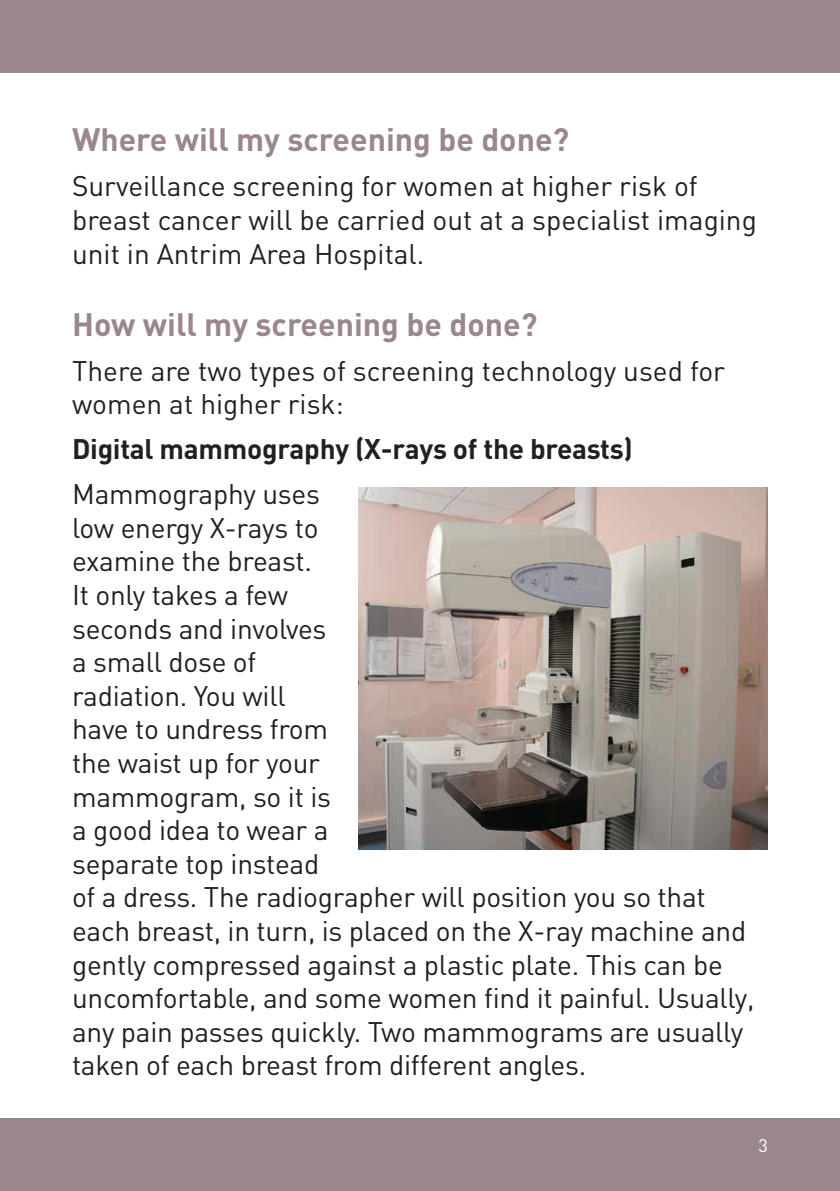
<style>
.page{position:relative;width:840px;height:1191px;background:#fff}
.page>*{position:absolute;margin:0;border:0;box-sizing:border-box;transform-origin:0 0}
.t1{font:700 32px "DIN";color:#9a868f}
.t2{font:28px/33.6px "DIN";letter-spacing:-.01em;color:#231f20}
.t3{font:700 28px "DIN";letter-spacing:-.01em;color:#231f20}
.t4{font:18px "DIN";color:#fff}
</style>
<div class="page">
<div style="left:0;top:1118px;width:839px;height:73px;background:#9a868f"></div>
<div style="left:0;top:0;width:839px;height:72px;background:#9a868f"></div>
<img style="left:358px;top:488px;width:409px;height:361px">
<p class="t1" style="left:72px;top:119px;width:498px">Where will my screening be done?</p>
<p class="t2" style="left:72px;top:169px;width:686px">Surveillance screening for women at higher risk of breast cancer will be carried out at a specialist imaging unit in Antrim Area Hospital.</p>
<p class="t1" style="left:72px;top:303px;width:466px">How will my screening be done?</p>
<p class="t2" style="left:72px;top:353px;width:654px">There are two types of screening technology used for women at higher risk:</p>
<p class="t3" style="left:72px;top:431px;width:562px">Digital mammography (X-rays of the breasts)</p>
<p class="t2" style="left:72px;top:476px;width:683px">Mammography uses<br>low energy X-rays to<br>examine the breast.<br>It only takes a few<br>seconds and involves<br>a small dose of<br>radiation. You will<br>have to undress from<br>the waist up for your<br>mammogram, so it is<br>a good idea to wear a<br>separate top instead<br>of a dress. The radiographer will position you so that each breast, in turn, is placed on the X-ray machine and gently compressed against a plastic plate. This can be uncomfortable, and some women find it painful. Usually, any pain passes quickly. Two mammograms are usually taken of each breast from different angles.</p>
<p class="t4" style="left:758px;top:1134px;width:11px">3</p>
</div>
